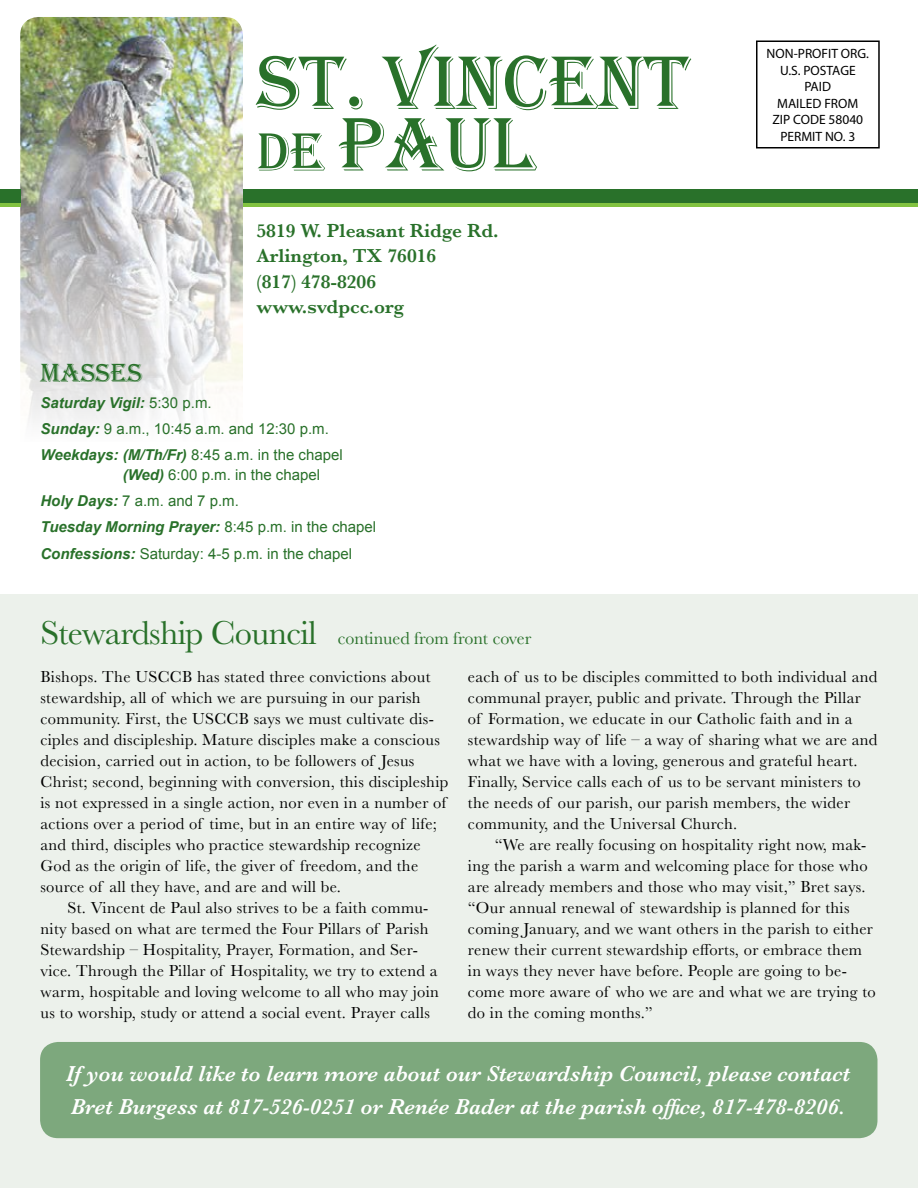
<style>
.page{position:relative;width:918px;height:1188px;background:#fff}
.page>*{position:absolute;margin:0;border:0;box-sizing:border-box;transform-origin:0 0}
.t1{font:78.45px "Algerian";color:#29712a}
.t2{font:34.5px "Baskerville";letter-spacing:-.02em;color:#29712a}
.t3{font:27px "Algerian";color:#29712a}
.t4{font:italic 600 22.5px/33px "Baskerville";color:#fff}
.t5{font:600 19.5px/25.5px "Baskerville";color:#29712a}
.t6{font:18px "Baskerville";color:#29712a}
.t7{font:16.5px/21px "Baskerville";letter-spacing:.02em;color:#000}
.t8{font:15px/26.2px "Arial";color:#29712a}
.t9{font:13.5px/16.5px "Myriad Pro";color:#000;text-align:center}
.s1{font-size:55.5px}
.s2{font-weight:700;font-style:italic}
</style>
<div class="page">
<div style="left:756px;top:40px;width:124px;height:108px;border:2px solid #000"></div>
<div style="left:243px;top:202px;width:675px;height:5px;background:#82c341"></div>
<div style="left:243px;top:189px;width:675px;height:13px;background:#29712a"></div>
<img style="left:20px;top:17px;width:223px;height:410px">
<div style="left:0;top:202px;width:20px;height:5px;background:#82c341"></div>
<div style="left:0;top:189px;width:20px;height:13px;background:#29712a"></div>
<div style="left:0;top:594px;width:918px;height:594px;background:#ecf1eb"></div>
<div style="left:40px;top:1042px;width:838px;height:96px;background:#7da87d;border-radius:18px"></div>
<h1 class="t1" style="left:256px;top:39px;width:435px">ST. VINCENT</h1>
<h1 class="t1" style="left:256px;top:101px;width:280px"><span class="s1">de</span> PAUL</h1>
<p class="t5" style="left:256px;top:217px;width:244px">5819 W. Pleasant Ridge Rd.<br>Arlington, TX 76016<br>(817) 478-8206 www.svdpcc.org</p>
<h3 class="t3" style="left:40px;top:358px;width:103px">MASSES</h3>
<p class="t8" style="left:40px;top:390px;width:304px"><span class="s2">Saturday Vigil:</span> 5:30 p.m.<br><span class="s2">Sunday:</span> 9 a.m., 10:45 a.m. and 12:30 p.m.<br><span class="s2">Weekdays: (M/Th/Fr)</span> 8:45 a.m. in the chapel</p>
<p class="t8" style="left:40px;top:462px;width:337px;text-indent:82px"><span class="s2">(Wed)</span> 6:00 p.m. in the chapel<br><span class="s2">Holy Days:</span> 7 a.m. and 7 p.m.<br><span class="s2">Tuesday Morning Prayer:</span> 8:45 p.m. in the chapel <span class="s2">Confessions:</span> Saturday: 4-5 p.m. in the chapel</p>
<p class="t9" style="left:767px;top:45px;width:104px">NON-PROFIT ORG.<br>U.S. POSTAGE<br>PAID<br>MAILED FROM<br>ZIP CODE 58040<br>PERMIT NO. 3</p>
<h2 class="t2" style="left:40px;top:610px;width:278px">Stewardship Council</h2>
<p class="t6" style="left:338px;top:626px;width:195px">continued from front cover</p>
<p class="t7" style="left:40px;top:667px;width:409px">Bishops. The USCCB has stated three convictions about stewardship, all of which we are pursuing in our parish community. First, the USCCB says we must cultivate dis&shy;ciples and discipleship. Mature disciples make a conscious decision, carried out in action, to be followers of Jesus Christ; second, beginning with conversion, this discipleship is not expressed in a single action, nor even in a number of actions over a period of time, but in an entire way of life; and third, disciples who practice stewardship recognize God as the origin of life, the giver of freedom, and the source of all they have, and are and will be.</p>
<p class="t7" style="left:40px;top:898px;width:400px;text-indent:27px">St. Vincent de Paul also strives to be a faith commu&shy;nity based on what are termed the Four Pillars of Parish Stewardship – Hospitality, Prayer, Formation, and Ser&shy;vice. Through the Pillar of Hospitality, we try to extend a warm, hospitable and loving welcome to all who may join us to worship, study or attend a social event. Prayer calls</p>
<p class="t7" style="left:468px;top:667px;width:411px">each of us to be disciples committed to both individual and communal prayer, public and private. Through the Pillar of Formation, we educate in our Catholic faith and in a stewardship way of life – a way of sharing what we are and what we have with a loving, generous and grateful heart.<br>Finally, Service calls each of us to be servant ministers to the needs of our parish, our parish members, the wider community, and the Universal Church.</p>
<p class="t7" style="left:468px;top:835px;width:409px;text-indent:27px">“We are really focusing on hospitality right now, mak&shy;ing the parish a warm and welcoming place for those who are already members and those who may visit,” Bret says. “Our annual renewal of stewardship is planned for this coming January, and we want others in the parish to either renew their current stewardship efforts, or embrace them in ways they never have before. People are going to be&shy;come more aware of who we are and what we are trying to do in the coming months.”</p>
<h3 class="t4" style="left:66px;top:1057px;width:786px">If you would like to learn more about our Stewardship Council, please contact<br>Bret Burgess at 817-526-0251 or Renée Bader at the parish office, 817-478-8206.</h3>
</div>
